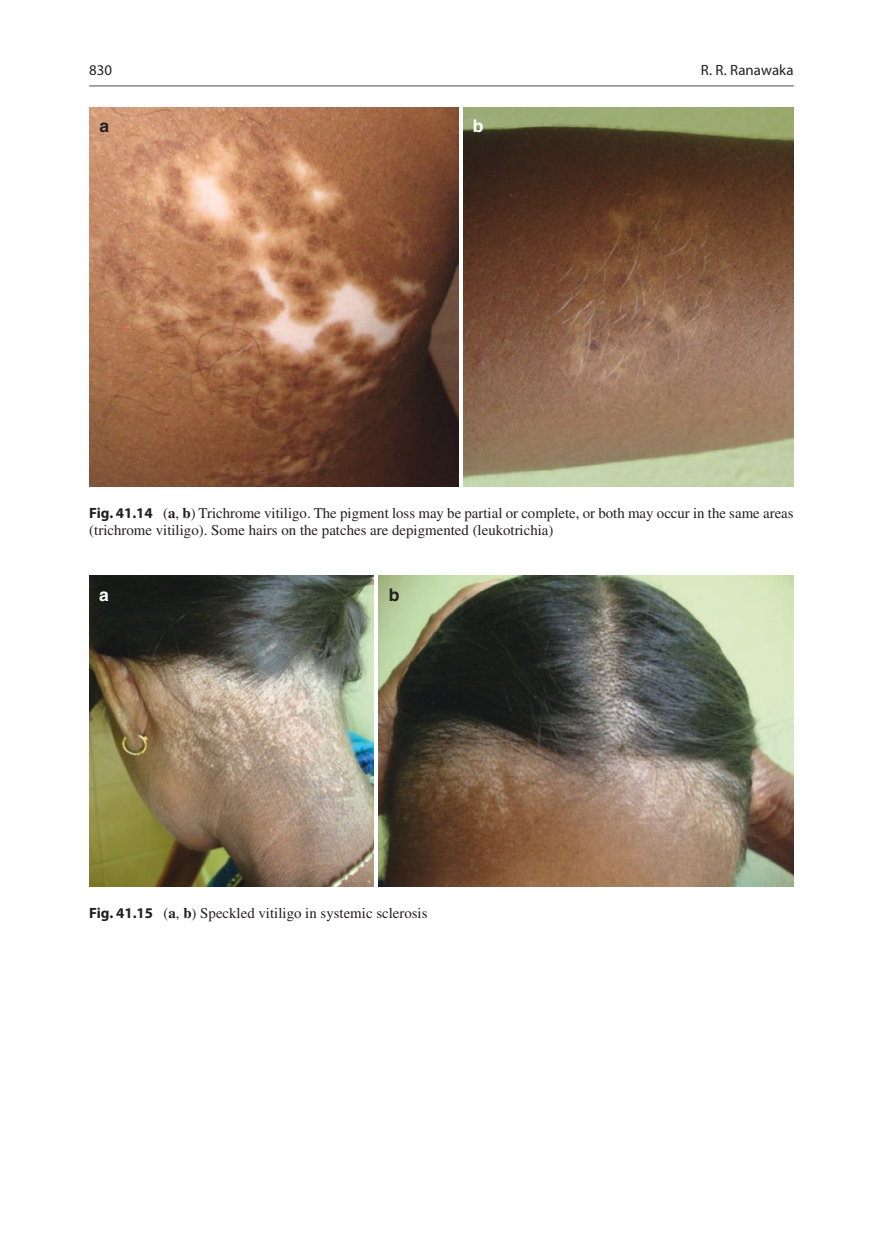
<style>
.page{position:relative;width:883px;height:1260px;background:#fff}
.page>*{position:absolute;margin:0;border:0;box-sizing:border-box;transform-origin:0 0}
.t1{font:700 17.5px "Helvetica";color:#231f20}
.t2{font:700 17.5px "Helvetica";color:#fff}
.t3{font:14.88px/17.5px "Times LT Std";color:#231f20}
.t4{font:14.88px "Myriad Pro Regular 2";letter-spacing:.005em;color:#231f20}
.t5{font:14.88px "Myriad Pro";color:#231f20}
.s1{font-family:"Myriad Pro";font-weight:700}
.s2{font-weight:700}
</style>
<div class="page">
<img style="left:90px;top:107px;width:368px;height:380px">
<img style="left:463px;top:107px;width:330px;height:380px">
<img style="left:89px;top:576px;width:285px;height:311px">
<img style="left:379px;top:576px;width:414px;height:311px">
<hr style="left:89px;top:85px;width:705px;height:2px;background:#939598">
<p class="t5" style="left:89px;top:61px;width:24px">830</p>
<p class="t1" style="left:99px;top:115px;width:11px">a</p>
<p class="t2" style="left:473px;top:115px;width:12px">b</p>
<p class="t4" style="left:701px;top:61px;width:94px">R. R. Ranawaka</p>
<p class="t3" style="left:89px;top:504px;width:706px"><span class="s1">Fig. 41.14</span> (<span class="s2">a</span>, <span class="s2">b</span>) Trichrome vitiligo. The pigment loss may be partial or complete, or both may occur in the same areas (trichrome vitiligo). Some hairs on the patches are depigmented (leukotrichia)</p>
<p class="t2" style="left:99px;top:584px;width:11px">a</p>
<p class="t1" style="left:389px;top:584px;width:12px">b</p>
<p class="t3" style="left:89px;top:904px;width:340px"><span class="s1">Fig. 41.15</span> (<span class="s2">a</span>, <span class="s2">b</span>) Speckled vitiligo in systemic sclerosis</p>
</div>
